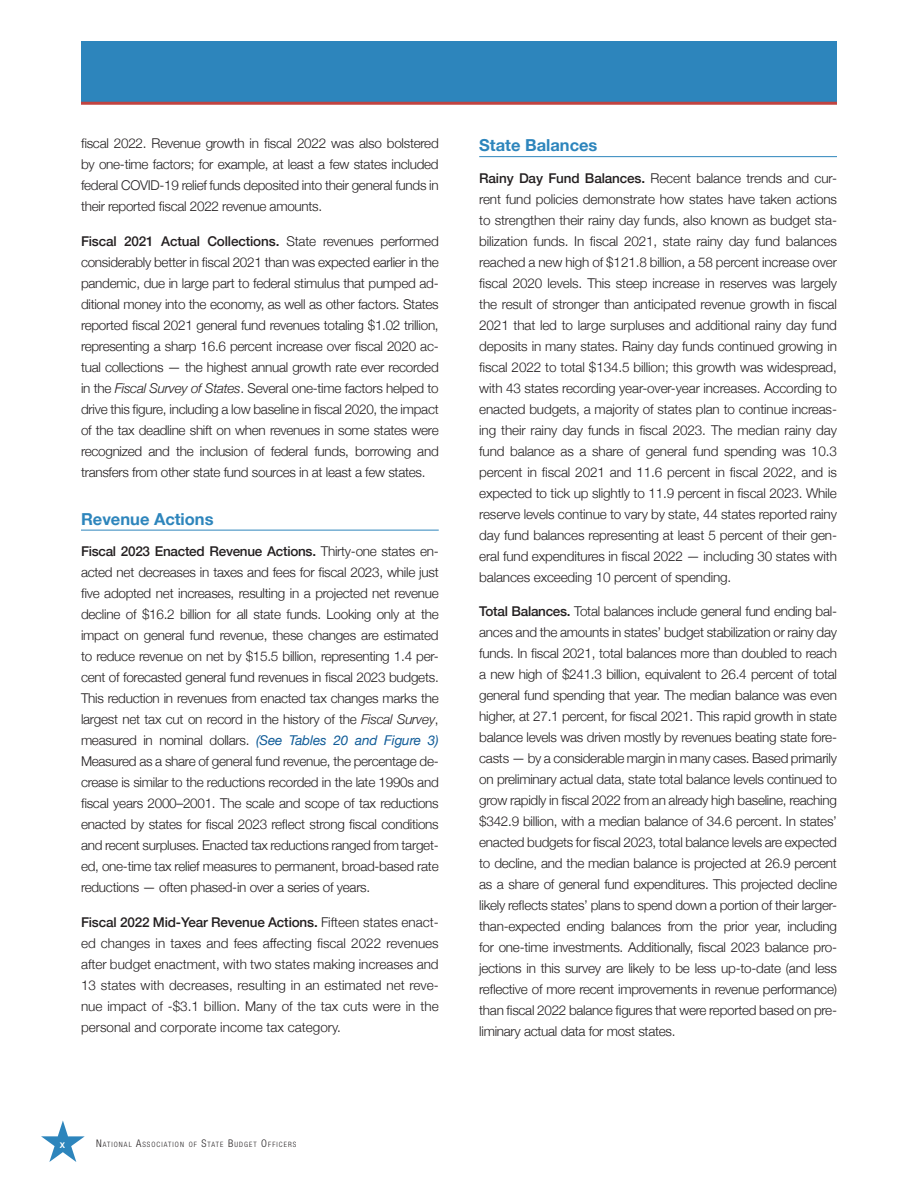
<style>
.page{position:relative;width:918px;height:1188px;background:#fff}
.page>*{position:absolute;margin:0;border:0;box-sizing:border-box;transform-origin:0 0}
.t1{font:700 16.5px "Helvetica Neue";color:#2d85bc}
.t2{font:300 13.5px/21px "Helvetica Neue";letter-spacing:-.02em;color:#231f20;text-align:justify}
.t3{font:700 7.8px "Helvetica Neue";color:#fff}
.t4{font:300 condensed 7.35px "Helvetica Neue";letter-spacing:.145em;color:#231f20}
.s1{font-weight:500}
.s2{font-style:italic}
.s3{font-weight:400;font-style:italic;color:#105c98}
.s4{font-size:10.5px}
</style>
<div class="page">
<div style="left:81px;top:41px;width:756px;height:62px;background:#2d85bc"></div>
<hr style="left:81px;top:102px;width:756px;height:3px;background:#c14441">
<svg style="left:41px;top:1120px;width:44px;height:42px"></svg>
<hr style="left:81px;top:530px;width:358px;height:1px;background:#2d85bc">
<hr style="left:479px;top:156px;width:358px;height:1px;background:#2d85bc">
<p class="t2" style="left:81px;top:132px;width:359px">fiscal 2022. Revenue growth in fiscal 2022 was also bolstered by one-time factors; for example, at least a few states included federal COVID-19 relief funds deposited into their general funds in their reported fiscal 2022 revenue amounts.</p>
<p class="t2" style="left:81px;top:229px;width:359px"><span class="s1">Fiscal 2021 Actual Collections.</span> State revenues performed considerably better in fiscal 2021 than was expected earlier in the pandemic, due in large part to federal stimulus that pumped ad&shy;ditional money into the economy, as well as other factors. States reported fiscal 2021 general fund revenues totaling $1.02 trillion, representing a sharp 16.6 percent increase over fiscal 2020 ac&shy;tual collections — the highest annual growth rate ever recorded in the <span class="s2">Fiscal Survey of States</span>. Several one-time factors helped to drive this figure, including a low baseline in fiscal 2020, the impact of the tax deadline shift on when revenues in some states were recognized and the inclusion of federal funds, borrowing and transfers from other state fund sources in at least a few states.</p>
<p class="t1" style="left:81px;top:506px;width:134px">Revenue Actions</p>
<p class="t2" style="left:81px;top:540px;width:359px"><span class="s1">Fiscal 2023 Enacted Revenue Actions.</span> Thirty-one states en&shy;acted net decreases in taxes and fees for fiscal 2023, while just five adopted net increases, resulting in a projected net revenue decline of $16.2 billion for all state funds. Looking only at the impact on general fund revenue, these changes are estimated to reduce revenue on net by $15.5 billion, representing 1.4 per&shy;cent of forecasted general fund revenues in fiscal 2023 budgets.<br>This reduction in revenues from enacted tax changes marks the largest net tax cut on record in the history of the <span class="s2">Fiscal Survey</span>, measured in nominal dollars. <span class="s3">(See Tables 20 and Figure 3)<br></span>Measured as a share of general fund revenue, the percentage de&shy;crease is similar to the reductions recorded in the late 1990s and fiscal years 2000–2001. The scale and scope of tax reductions enacted by states for fiscal 2023 reflect strong fiscal conditions and recent surpluses. Enacted tax reductions ranged from target&shy;ed, one-time tax relief measures to permanent, broad-based rate reductions — often phased-in over a series of years.</p>
<p class="t2" style="left:81px;top:911px;width:359px"><span class="s1">Fiscal 2022 Mid-Year Revenue Actions.</span> Fifteen states enact&shy;ed changes in taxes and fees affecting fiscal 2022 revenues after budget enactment, with two states making increases and 13 states with decreases, resulting in an estimated net reve&shy;nue impact of -$3.1 billion. Many of the tax cuts were in the personal and corporate income tax category.</p>
<p class="t3" style="left:60px;top:1139px;width:7px">x</p>
<p class="t4" style="left:96px;top:1140px;width:202px"><span class="s4">N</span>ATION AL <span class="s4">A</span>SSOCIATION OF <span class="s4">S</span>TATE <span class="s4">B</span>UDGET <span class="s4">O</span>FFICERS</p>
<p class="t1" style="left:479px;top:132px;width:120px">State Balances</p>
<p class="t2" style="left:479px;top:167px;width:359px"><span class="s1">Rainy Day Fund Balances.</span> Recent balance trends and cur&shy;rent fund policies demonstrate how states have taken actions to strengthen their rainy day funds, also known as budget sta&shy;bilization funds. In fiscal 2021, state rainy day fund balances reached a new high of $121.8 billion, a 58 percent increase over fiscal 2020 levels. This steep increase in reserves was largely the result of stronger than anticipated revenue growth in fiscal 2021 that led to large surpluses and additional rainy day fund deposits in many states. Rainy day funds continued growing in fiscal 2022 to total $134.5 billion; this growth was widespread, with 43 states recording year-over-year increases. According to enacted budgets, a majority of states plan to continue increas&shy;ing their rainy day funds in fiscal 2023. The median rainy day fund balance as a share of general fund spending was 10.3 percent in fiscal 2021 and 11.6 percent in fiscal 2022, and is expected to tick up slightly to 11.9 percent in fiscal 2023. While reserve levels continue to vary by state, 44 states reported rainy day fund balances representing at least 5 percent of their gen&shy;eral fund expenditures in fiscal 2022 — including 30 states with balances exceeding 10 percent of spending.</p>
<p class="t2" style="left:479px;top:600px;width:359px"><span class="s1">Total Balances.</span> Total balances include general fund ending bal&shy;ances and the amounts in states’ budget stabilization or rainy day funds. In fiscal 2021, total balances more than doubled to reach a new high of $241.3 billion, equivalent to 26.4 percent of total general fund spending that year. The median balance was even higher, at 27.1 percent, for fiscal 2021. This rapid growth in state balance levels was driven mostly by revenues beating state fore&shy;casts — by a considerable margin in many cases. Based primarily on preliminary actual data, state total balance levels continued to grow rapidly in fiscal 2022 from an already high baseline, reaching $342.9 billion, with a median balance of 34.6 percent. In states’ enacted budgets for fiscal 2023, total balance levels are expected to decline, and the median balance is projected at 26.9 percent as a share of general fund expenditures. This projected decline likely reflects states’ plans to spend down a portion of their larger&shy;than-expected ending balances from the prior year, including for one-time investments. Additionally, fiscal 2023 balance pro&shy;jections in this survey are likely to be less up-to-date (and less reflective of more recent improvements in revenue performance) than fiscal 2022 balance figures that were reported based on pre&shy;liminary actual data for most states.</p>
</div>
